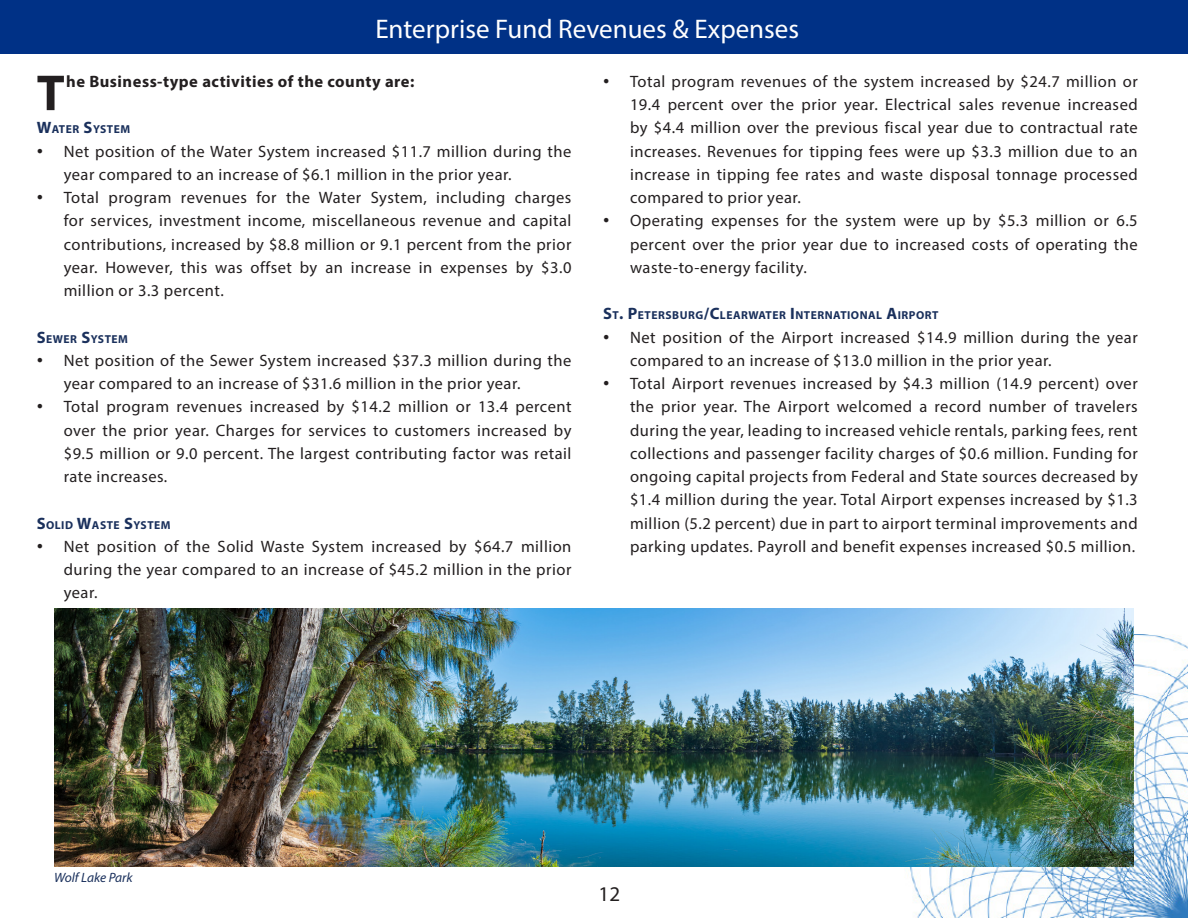
<style>
.page{position:relative;width:1188px;height:918px;background:#fff}
.page>*{position:absolute;margin:0;border:0;box-sizing:border-box;transform-origin:0 0}
.t1{font:700 51px "Myriad Pro";color:#231f20}
.t2{font:27px "Myriad Pro";color:#fff}
.t3{font:21px "Myriad Pro";color:#231f20}
.t4{font:16.5px/23.2px "Myriad Pro";letter-spacing:.03em;color:#231f20;text-align:justify}
.t5{font:700 16.5px "Myriad Pro";letter-spacing:.03em;color:#231f20}
.t6{font:italic 13.5px "Myriad Pro";color:#1a305c}
.t7{font:700 11.55px "Myriad Pro";letter-spacing:.045em;color:#1a305c}
.s1{font-size:16.5px}
.s2{font-family:"Times New Roman";font-size:18px}
</style>
<div class="page">
<div style="left:1px;top:0;width:1187px;height:54px;background:#003186"></div>
<hr style="left:0;top:0;width:1px;height:54px;background:#003186">
<img style="left:905px;top:635px;width:283px;height:283px">
<img style="left:54px;top:608px;width:1080px;height:258px">
<h2 class="t2" style="left:375px;top:12px;width:425px">Enterprise Fund Revenues &amp; Expenses</h2>
<h1 class="t1" style="left:37px;top:60px;width:29px">T</h1>
<p class="t5" style="left:66px;top:71px;width:350px">he Business-type activities of the county are:</p>
<p class="t7" style="left:37px;top:122px;width:95px"><span class="s1">W</span>ATER <span class="s1">S</span>YSTEM</p>
<p class="t4" style="left:64px;top:139px;width:509px;text-indent:-27px"><span class="s2">•</span> Net position of the Water System increased $11.7 million during the year compared to an increase of $6.1 million in the prior year.</p>
<p class="t4" style="left:64px;top:186px;width:509px;text-indent:-27px"><span class="s2">•</span> Total program revenues for the Water System, including charges for services, investment income, miscellaneous revenue and capital contributions, increased by $8.8 million or 9.1 percent from the prior year. However, this was offset by an increase in expenses by $3.0 million or 3.3 percent.</p>
<p class="t7" style="left:37px;top:331px;width:93px"><span class="s1">S</span>EWER <span class="s1">S</span>YSTEM</p>
<p class="t4" style="left:64px;top:348px;width:509px;text-indent:-27px"><span class="s2">•</span> Net position of the Sewer System increased $37.3 million during the year compared to an increase of $31.6 million in the prior year.</p>
<p class="t4" style="left:64px;top:395px;width:509px;text-indent:-27px"><span class="s2">•</span> Total program revenues increased by $14.2 million or 13.4 percent over the prior year. Charges for services to customers increased by $9.5 million or 9.0 percent. The largest contributing factor was retail rate increases.</p>
<p class="t7" style="left:37px;top:517px;width:135px"><span class="s1">S</span>OLID <span class="s1">W</span>ASTE <span class="s1">S</span>YSTEM</p>
<p class="t4" style="left:64px;top:534px;width:509px;text-indent:-27px"><span class="s2">•</span> Net position of the Solid Waste System increased by $64.7 million during the year compared to an increase of $45.2 million in the prior year.</p>
<p class="t4" style="left:630px;top:69px;width:509px;text-indent:-27px"><span class="s2">•</span> Total program revenues of the system increased by $24.7 million or 19.4 percent over the prior year. Electrical sales revenue increased by $4.4 million over the previous fiscal year due to contractual rate increases. Revenues for tipping fees were up $3.3 million due to an increase in tipping fee rates and waste disposal tonnage processed compared to prior year.</p>
<p class="t4" style="left:630px;top:209px;width:509px;text-indent:-27px"><span class="s2">•</span> Operating expenses for the system were up by $5.3 million or 6.5 percent over the prior year due to increased costs of operating the waste-to-energy facility.</p>
<p class="t7" style="left:603px;top:308px;width:337px"><span class="s1">S</span>T<span class="s1">. P</span>ETERSBURG<span class="s1">/C</span>LEARWATER <span class="s1">I</span>NTERNATIONAL <span class="s1">A</span>IRPORT</p>
<p class="t4" style="left:630px;top:325px;width:509px;text-indent:-27px"><span class="s2">•</span> Net position of the Airport increased $14.9 million during the year compared to an increase of $13.0 million in the prior year.</p>
<p class="t4" style="left:630px;top:372px;width:509px;text-indent:-27px"><span class="s2">•</span> Total Airport revenues increased by $4.3 million (14.9 percent) over the prior year. The Airport welcomed a record number of travelers during the year, leading to increased vehicle rentals, parking fees, rent collections and passenger facility charges of $0.6 million. Funding for ongoing capital projects from Federal and State sources decreased by $1.4 million during the year. Total Airport expenses increased by $1.3 million (5.2 percent) due in part to airport terminal improvements and parking updates. Payroll and benefit expenses increased $0.5 million.</p>
<p class="t6" style="left:54px;top:869px;width:80px">Wolf Lake Park</p>
<p class="t3" style="left:599px;top:881px;width:23px">12</p>
</div>
